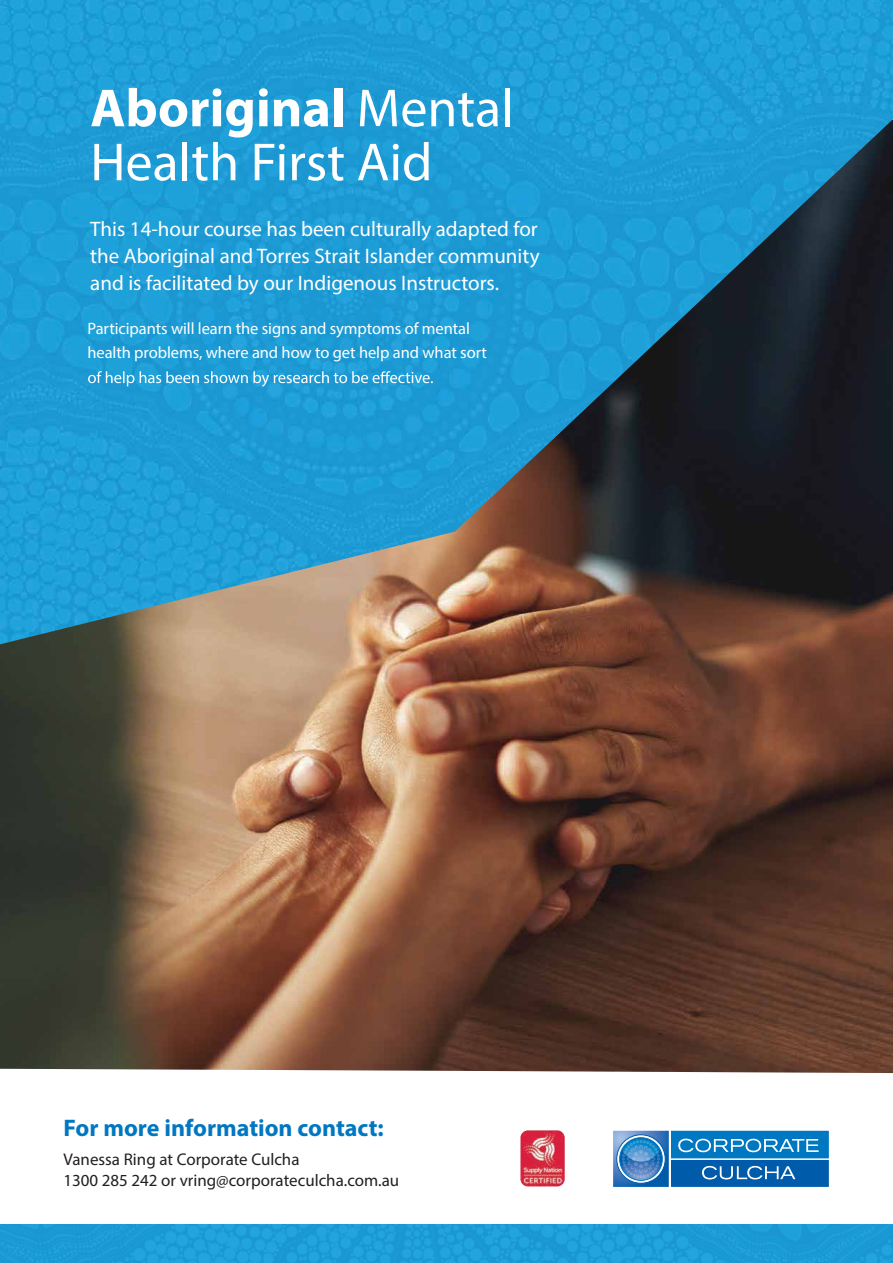
<style>
.page{position:relative;width:893px;height:1263px;background:#fff}
.page>*{position:absolute;margin:0;border:0;box-sizing:border-box;transform-origin:0 0}
.t1{font:54px/54px "Myriad Pro";color:#fff}
.t2{font:700 24px "Myriad Pro";color:#0077c1}
.t3{font:21px/27px "Myriad Pro";color:#fff;text-align:justify}
.t4{font:16.95px/20.4px "Myriad Pro";color:#231f20}
.t5{font:16.5px/24.8px "Myriad Pro";letter-spacing:-.005em;color:#fff}
.s1{font-weight:700}
</style>
<div class="page">
<img style="left:0;top:644px;width:893px;height:429px">
<img style="left:0;top:0;width:893px;height:644px">
<svg style="left:88px;top:371px;width:345px;height:16px;background:#48aedd"></svg>
<div style="left:0;top:1225px;width:893px;height:38px;background:#1c9cd7"></div>
<img style="left:520px;top:1130px;width:45px;height:56px">
<svg style="left:614px;top:1131px;width:54px;height:55px"></svg>
<div style="left:612px;top:1129px;width:58px;height:59px;border:1px solid #fff"></div>
<div style="left:671px;top:1159px;width:159px;height:29px;background:#005baa"></div>
<div style="left:671px;top:1130px;width:159px;height:30px;background:#0077c1"></div>
<svg style="left:617px;top:1135px;width:48px;height:48px"></svg>
<div style="left:616px;top:1134px;width:50px;height:49px;border:1px solid #005baa;border-radius:50%"></div>
<svg style="left:620px;top:1138px;width:42px;height:42px"></svg>
<svg style="left:622px;top:1138px;width:38px;height:40px;background:#4c8fc9"></svg>
<div style="left:619px;top:1137px;width:44px;height:44px;border:1px solid #0077c1;border-radius:50%"></div>
<svg style="left:678px;top:1139px;width:141px;height:13px"></svg>
<svg style="left:702px;top:1166px;width:93px;height:13px"></svg>
<div style="left:669px;top:1129px;width:161px;height:59px;border:1px solid #fff"></div>
<hr style="left:671px;top:1158px;width:159px;height:2px;background:#fff">
<h1 class="t1" style="left:90px;top:80px;width:425px"><span class="s1">Aboriginal</span> Mental<br>Health First Aid</h1>
<p class="t3" style="left:90px;top:215px;width:451px">This 14-hour course has been culturally adapted for the Aboriginal and Torres Strait Islander community and is facilitated by our Indigenous Instructors.</p>
<p class="t5" style="left:87px;top:315px;width:401px">Participants will learn the signs and symptoms of mental health problems, where and how to get help and what sort</p>
<p class="t2" style="left:64px;top:1112px;width:322px">For more information contact:</p>
<p class="t4" style="left:64px;top:1149px;width:337px">Vanessa Ring at Corporate Culcha<br>1300 285 242 or vring@corporateculcha.com.au</p>
</div>
